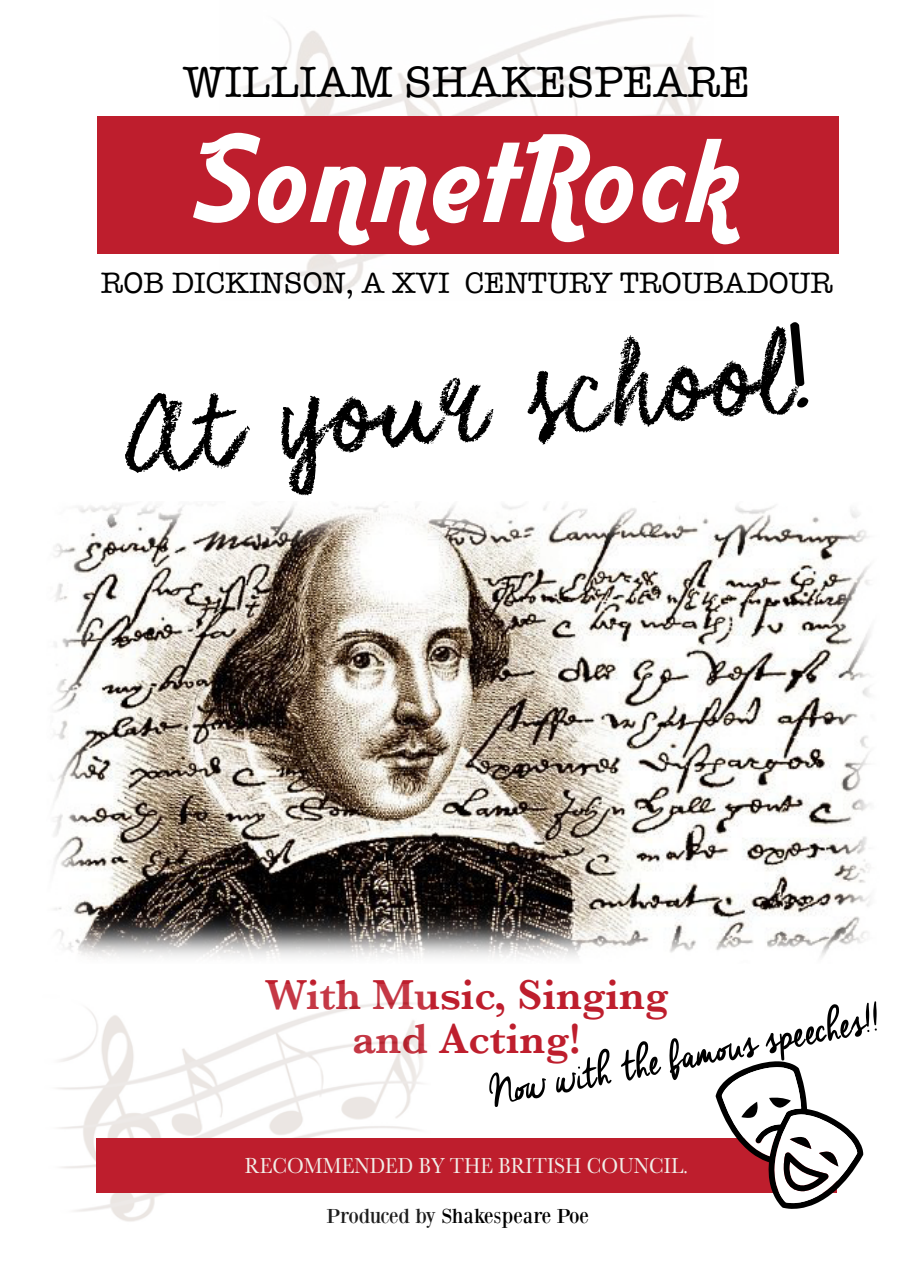
<style>
.page{position:relative;width:915px;height:1285px;background:#fff}
.page>*{position:absolute;margin:0;border:0;box-sizing:border-box;transform-origin:0 0}
.t1{font:117px "Aardvark Cafe";letter-spacing:.05em;color:#fff}
.t2{font:51px "Cheddar Jack";color:#000}
.t3{font:45px "American Typewriter";color:#000}
.t4{font:600 43.5px/43.5px "Baskerville";color:#be1e2d;text-align:center}
.t5{font:30.45px "American Typewriter";color:#000}
.t6{font:22.5px "Baskerville";color:#f1eee8;scale:.9 1}
.t7{font:21px "Bodoni XT";color:#000}
</style>
<div class="page">
<img style="left:219px;top:14px;width:494px;height:279px">
<div style="left:97px;top:117px;width:741px;height:137px;background:#be1e2d"></div>
<img style="left:54px;top:504px;width:816px;height:454px">
<img style="left:57px;top:1002px;width:373px;height:220px">
<div style="left:96px;top:1137px;width:740px;height:55px;background:#be1e2d"></div>
<svg style="left:715px;top:1061px;width:148px;height:147px"></svg>
<svg style="left:125px;top:393px;width:125px;height:80px"></svg>
<svg style="left:281px;top:377px;width:212px;height:118px"></svg>
<svg style="left:527px;top:322px;width:281px;height:122px"></svg>
<h3 class="t3" style="left:183px;top:48px;width:568px">WILLIAM SHAKESPEARE</h3>
<h1 class="t1" style="left:196px;top:105px;width:543px">SonnetRock</h1>
<p class="t5" style="left:101px;top:259px;width:732px">ROB DICKINSON, A XVI CENTURY TROUBADOUR</p>
<h3 class="t4" style="left:265px;top:972px;width:405px">With Music, Singing and Acting!</h3>
<h2 class="t2" style="left:484px;top:1064px;width:398px;rotate:-11deg">Now with the famous speeches!!</h2>
<p class="t6" style="left:245px;top:1151px;width:494px">RECOMMENDED BY THE BRITISH COUNCIL.</p>
<p class="t7" style="left:326px;top:1202px;width:264px">Produced by Shakespeare Poe</p>
</div>
